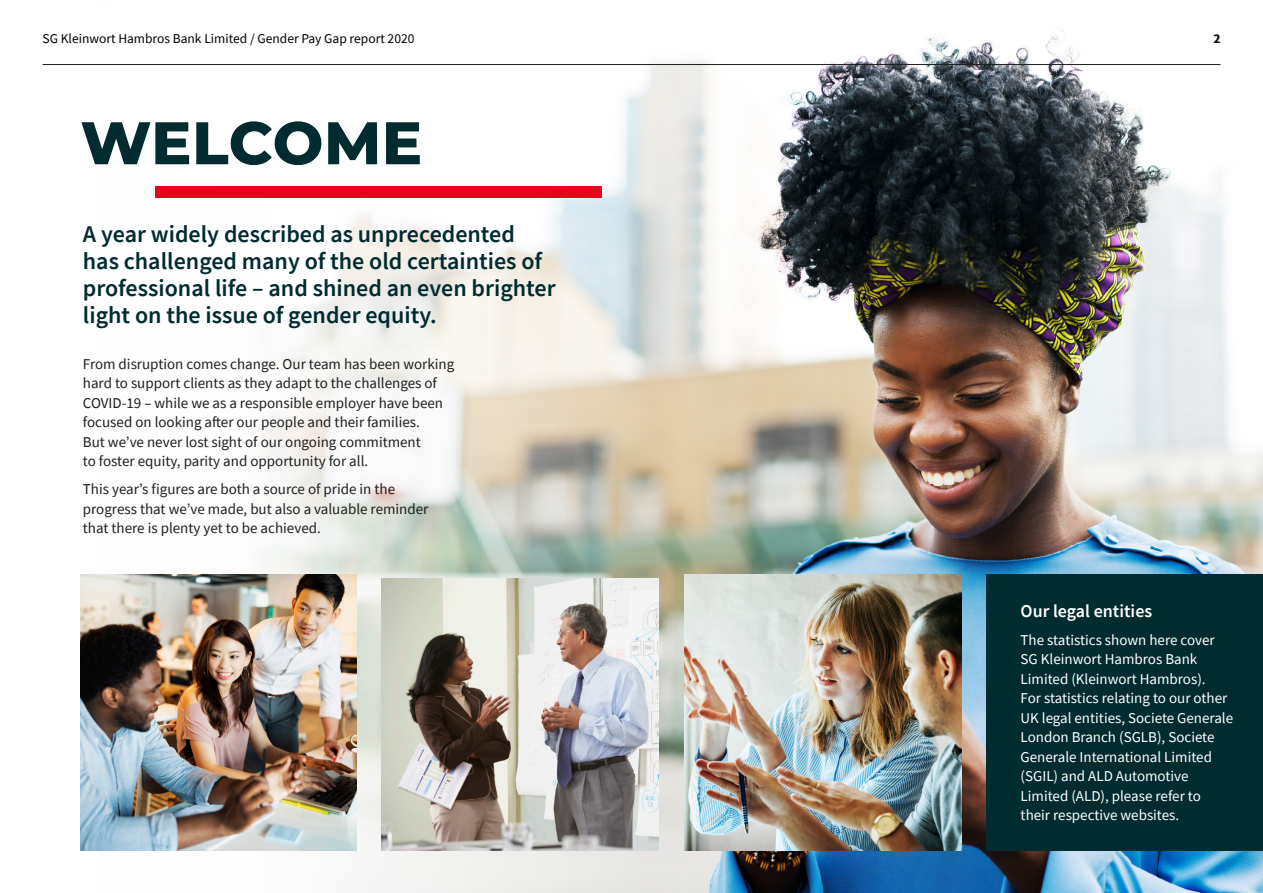
<style>
.page{position:relative;width:1263px;height:893px;background:#fff}
.page>*{position:absolute;margin:0;border:0;box-sizing:border-box;transform-origin:0 0}
.t1{font:800 60px "Montserrat";letter-spacing:.005em;color:#002b2f}
.t2{font:600 24px/27px "Source Sans Pro";color:#002b2f}
.Subhead_Black_9_13{font:600 18px "Source Sans Pro";color:#fff}
.Body_Copy_Black_9_13{font:15px/19.5px "Source Sans Pro";color:#1e1e1e}
.Subhead_Black_9_13-2{font:15px/19.5px "Source Sans Pro";color:#fff}
.t3{font:13.5px "Source Sans Pro";color:#000}
.t4{font:700 13.5px "Source Sans Pro";color:#000}
</style>
<div class="page">
<img style="left:99px;top:30px;width:1164px;height:863px">
<div style="left:155px;top:186px;width:446px;height:12px;background:#e9041e"></div>
<div style="left:986px;top:574px;width:277px;height:276px;background:#002b2f"></div>
<img style="left:685px;top:574px;width:276px;height:276px">
<img style="left:382px;top:579px;width:276px;height:271px">
<img style="left:80px;top:574px;width:277px;height:276px">
<hr style="left:43px;top:64px;width:1177px;height:1px;background:#1e1e1e">
<p class="t3" style="left:43px;top:29px;width:373px">SG Kleinwort Hambros Bank Limited / Gender Pay Gap report 2020</p>
<p class="t4" style="left:1213px;top:29px;width:9px">2</p>
<p class="t1" style="left:80px;top:99px;width:343px">WELCOME</p>
<p class="t2" style="left:83px;top:220px;width:474px">A year widely described as unprecedented has challenged many of the old certainties of professional life – and shined an even brighter light on the issue of gender equity.</p>
<p class="Body_Copy_Black_9_13" style="left:83px;top:354px;width:373px">From disruption comes change. Our team has been working hard to support clients as they adapt to the challenges of COVID-19 – while we as a responsible employer have been focused on looking after our people and their families.<br>But we’ve never lost sight of our ongoing commitment<br>to foster equity, parity and opportunity for all.</p>
<p class="Body_Copy_Black_9_13" style="left:83px;top:479px;width:347px">This year’s figures are both a source of pride in the progress that we’ve made, but also a valuable reminder that there is plenty yet to be achieved.</p>
<p class="Subhead_Black_9_13" style="left:1020px;top:599px;width:133px">Our legal entities</p>
<p class="Subhead_Black_9_13-2" style="left:1020px;top:630px;width:214px">The statistics shown here cover<br>SG Kleinwort Hambros Bank<br>Limited (Kleinwort Hambros).<br>For statistics relating to our other<br>UK legal entities, Societe Generale<br>London Branch (SGLB), Societe<br>Generale International Limited (SGIL) and ALD Automotive<br>Limited (ALD), please refer to their respective websites.</p>
</div>
